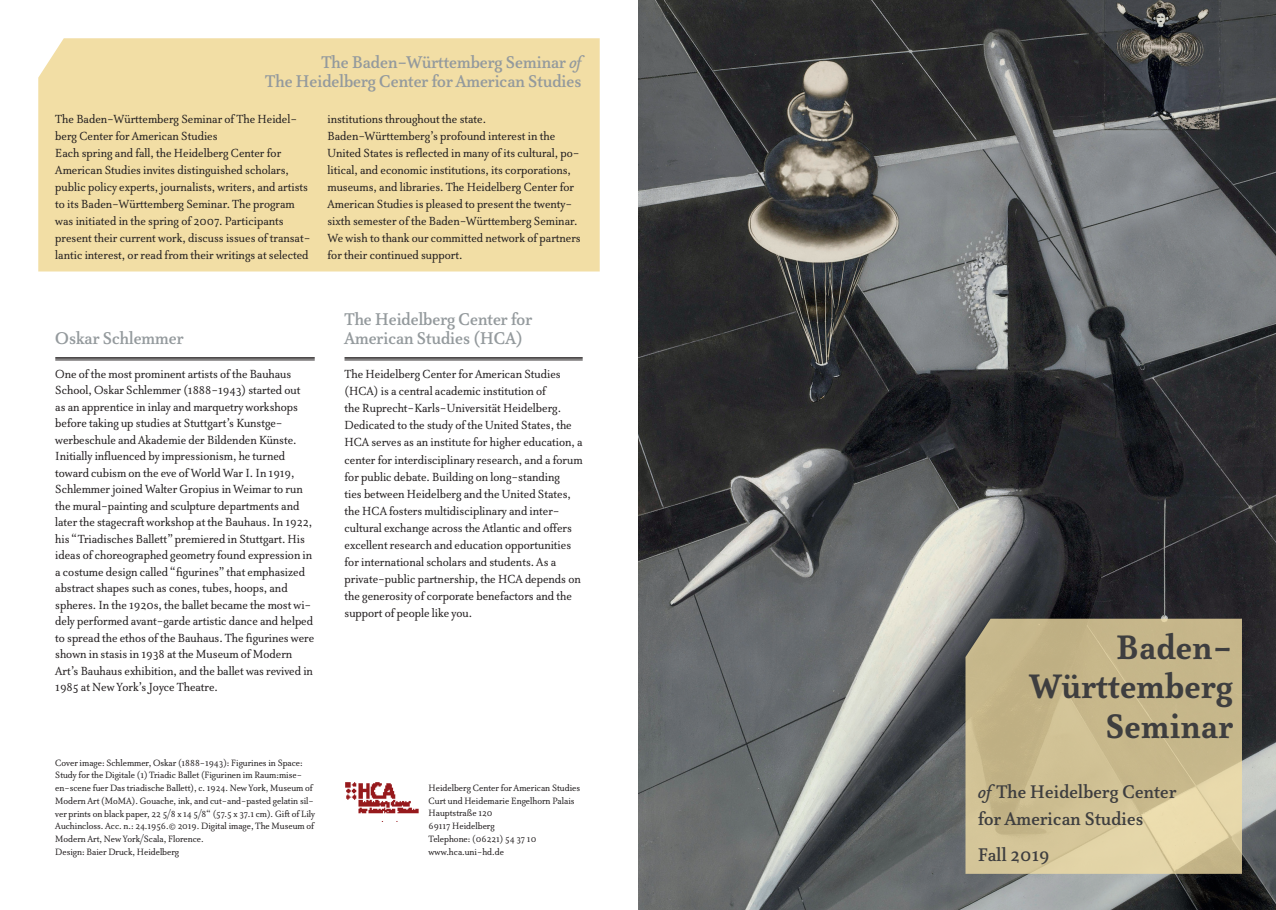
<style>
.page{position:relative;width:1276px;height:910px;background:#fff}
.page>*{position:absolute;margin:0;border:0;box-sizing:border-box;transform-origin:0 0}
.t1{font:700 39px "Atma Serif";letter-spacing:.02em;color:#3e3e3f}
.t2{font:500 21px/27px "Atma Serif";letter-spacing:.01em;color:#3e3e3f}
.BACK_Title_without_R{font:500 19.5px/19.2px "Atma Serif";color:#949a9d;text-align:right}
._02_Title_with_Rule{font:500 19.5px/19.2px "Atma Serif";color:#949a9d}
.BACK_Text_Bottom_1_P{font:13.5px/16.5px "Atma Serif";color:#231f20}
.BACK_Text_Top{font:13.5px/17px "Atma Serif";color:#231f20}
.Addresses{font:10.5px/12.8px "Atma Serif";color:#231f20}
.s1{font-style:italic}
</style>
<div class="page">
<img style="left:638px;top:0;width:638px;height:910px">
<hr style="left:55px;top:357px;width:260px;height:2px;background:#231f20">
<hr style="left:55px;top:360px;width:260px;height:1px;background:#231f20">
<hr style="left:344px;top:357px;width:239px;height:2px;background:#231f20">
<hr style="left:344px;top:360px;width:239px;height:1px;background:#231f20">
<div style="left:38px;top:38px;width:562px;height:233px;background:#f2dea5"></div>
<img style="left:345px;top:782px;width:74px;height:40px">
<svg style="left:965px;top:619px;width:277px;height:255px;background:#cbbc90"></svg>
<p class="BACK_Title_without_R" style="left:265px;top:53px;width:318px">The Baden-Württemberg Seminar <span class="s1">of<br></span>The Heidelberg Center for American Studies</p>
<p class="BACK_Text_Top" style="left:55px;top:111px;width:243px">The Baden-Württemberg Seminar of The Heidel&shy;berg Center for American Studies</p>
<p class="BACK_Text_Top" style="left:55px;top:145px;width:257px">Each spring and fall, the Heidelberg Center for American Studies invites distinguished scholars, public policy experts, journalists, writers, and artists to its Baden-Württemberg Seminar. The program was initiated in the spring of 2007. Participants present their current work, discuss issues of transat&shy;lantic interest, or read from their writings at selected</p>
<p class="BACK_Text_Top" style="left:327px;top:111px;width:160px">institutions throughout the state.</p>
<p class="BACK_Text_Top" style="left:327px;top:128px;width:255px">Baden-Württemberg’s profound interest in the United States is reflected in many of its cultural, po&shy;litical, and economic institutions, its corporations, museums, and libraries. The Heidelberg Center for American Studies is pleased to present the twenty&shy;sixth semester of the Baden-Württemberg Seminar.<br>We wish to thank our committed network of partners for their continued support.</p>
<p class="_02_Title_with_Rule" style="left:55px;top:329px;width:130px">Oskar Schlemmer</p>
<p class="BACK_Text_Bottom_1_P" style="left:55px;top:366px;width:260px">One of the most prominent artists of the Bauhaus School, Oskar Schlemmer (1888-1943) started out<br>as an apprentice in inlay and marquetry workshops before taking up studies at Stuttgart’s Kunstge&shy;werbeschule and Akademie der Bildenden Künste.<br>Initially influenced by impressionism, he turned toward cubism on the eve of World War I. In 1919, Schlemmer joined Walter Gropius in Weimar to run the mural-painting and sculpture departments and later the stagecraft workshop at the Bauhaus. In 1922, his “Triadisches Ballett” premiered in Stuttgart. His ideas of choreographed geometry found expression in a costume design called “figurines” that emphasized abstract shapes such as cones, tubes, hoops, and spheres. In the 1920s, the ballet became the most wi&shy;dely performed avant-garde artistic dance and helped to spread the ethos of the Bauhaus. The figurines were shown in stasis in 1938 at the Museum of Modern Art’s Bauhaus exhibition, and the ballet was revived in 1985 at New York’s Joyce Theatre.</p>
<p class="_02_Title_with_Rule" style="left:344px;top:310px;width:189px">The Heidelberg Center for<br>American Studies (HCA)</p>
<p class="BACK_Text_Bottom_1_P" style="left:344px;top:366px;width:240px;line-height:17px">The Heidelberg Center for American Studies (HCA) is a central academic institution of<br>the Ruprecht-Karls-Universität Heidelberg.<br>Dedicated to the study of the United States, the HCA serves as an institute for higher education, a center for interdisciplinary research, and a forum for public debate. Building on long-standing<br>ties between Heidelberg and the United States, the HCA fosters multidisciplinary and inter&shy;cultural exchange across the Atlantic and offers excellent research and education opportunities for international scholars and students. As a private-public partnership, the HCA depends on the generosity of corporate benefactors and the support of people like you.</p>
<p class="Addresses" style="left:55px;top:756px;width:261px">Cover image: Schlemmer, Oskar (1888-1943): Figurines in Space:<br>Study for the Digitale (1) Triadic Ballet (Figurinen im Raum:mise&shy;en-scene fuer Das triadische Ballett), c. 1924. New York, Museum of Modern Art (MoMA). Gouache, ink, and cut-and-pasted gelatin sil&shy;ver prints on black paper, 22 5/8 x 14 5/8“ (57.5 x 37.1 cm). Gift of Lily Auchincloss. Acc. n.: 24.1956.© 2019. Digital image, The Museum of Modern Art, New York/Scala, Florence.</p>
<p class="Addresses" style="left:55px;top:846px;width:125px">Design: Baier Druck, Heidelberg</p>
<p class="Addresses" style="left:428px;top:782px;width:153px">Heidelberg Center for American Studies</p>
<p class="Addresses" style="left:428px;top:794px;width:148px">Curt und Heidemarie Engelhorn Palais</p>
<p class="Addresses" style="left:428px;top:807px;width:65px">Hauptstraße 120</p>
<p class="Addresses" style="left:428px;top:820px;width:68px">69117 Heidelberg</p>
<p class="Addresses" style="left:428px;top:833px;width:109px">Telephone: (06221) 54 37 10</p>
<p class="Addresses" style="left:428px;top:845px;width:77px">www.hca.uni-hd.de</p>
<p class="t1" style="left:1117px;top:624px;width:117px">Baden-</p>
<p class="t1" style="left:1029px;top:663px;width:204px">Württemberg</p>
<p class="t1" style="left:1105px;top:702px;width:128px">Seminar</p>
<p class="t2" style="left:978px;top:779px;width:200px"><span class="s1">of</span> The Heidelberg Center for American Studies</p>
<p class="t2" style="left:978px;top:842px;width:73px">Fall 2019</p>
</div>
